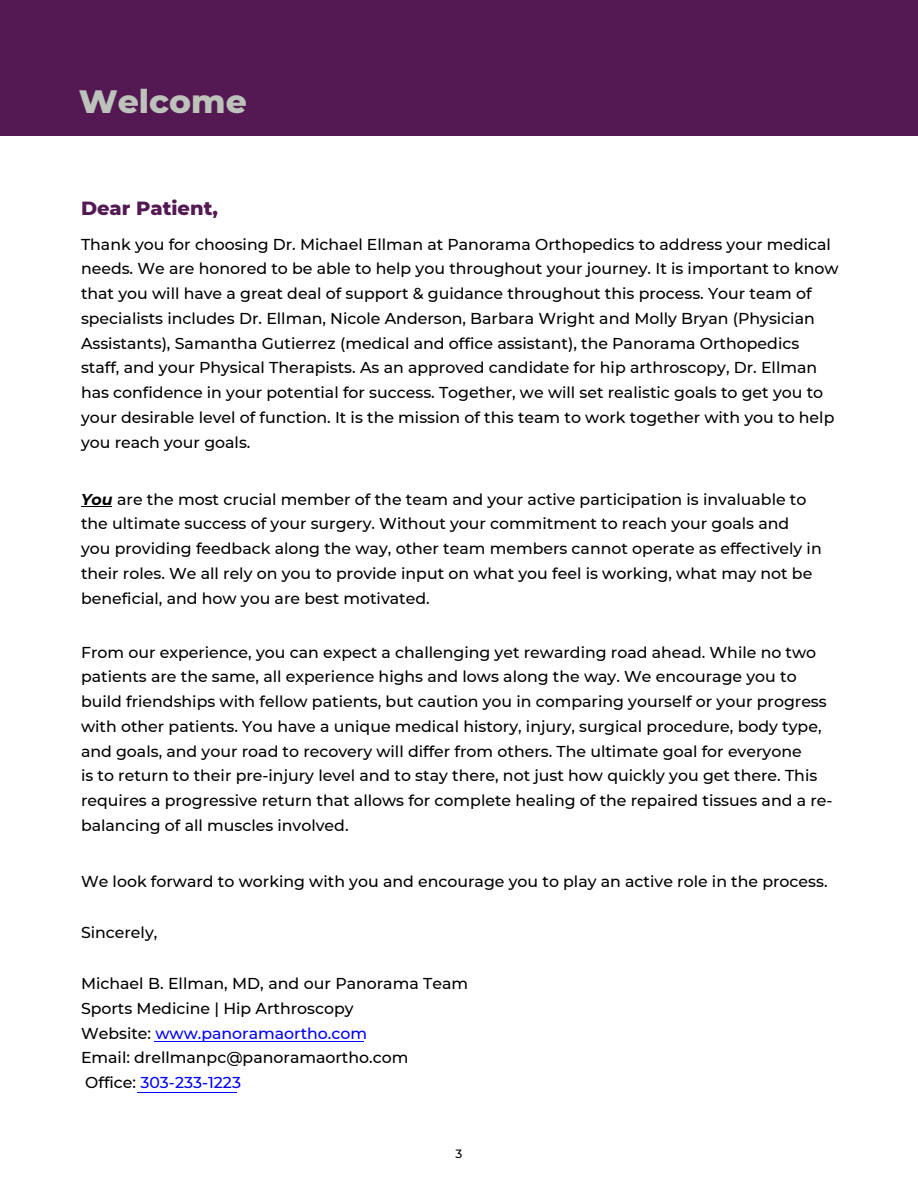
<style>
.page{position:relative;width:918px;height:1188px;background:#fff}
.page>*{position:absolute;margin:0;border:0;box-sizing:border-box;transform-origin:0 0}
.t1{font:800 33px "Montserrat";color:#bdc3bb}
.t2{font:800 19.5px "Montserrat";color:#541953}
.t3{font:500 15.75px/24.8px "Montserrat";color:#000}
.t4{font:500 12px "Montserrat";color:#000}
.s1{font-weight:700;font-style:italic}
.s2{color:#00f}
</style>
<div class="page">
<hr style="left:81px;top:506px;width:31px;height:1px;background:#000">
<div style="left:0;top:0;width:918px;height:135px;background:#541953"></div>
<hr style="left:137px;top:1093px;width:100px;height:1px;background:#00f">
<hr style="left:154px;top:1042px;width:210px;height:1px;background:#00f">
<h1 class="t1" style="left:79px;top:81px;width:170px">Welcome</h1>
<p class="t2" style="left:81px;top:197px;width:138px">Dear Patient,</p>
<p class="t3" style="left:81px;top:232px;width:759px">Thank you for choosing Dr. Michael Ellman at Panorama Orthopedics to address your medical needs. We are honored to be able to help you throughout your journey. It is important to know that you will have a great deal of support &amp; guidance throughout this process. Your team of specialists includes Dr. Ellman, Nicole Anderson, Barbara Wright and Molly Bryan (Physician Assistants), Samantha Gutierrez (medical and office assistant), the Panorama Orthopedics staff, and your Physical Therapists. As an approved candidate for hip arthroscopy, Dr. Ellman has confidence in your potential for success. Together, we will set realistic goals to get you to your desirable level of function. It is the mission of this team to work together with you to help you reach your goals.</p>
<p class="t3" style="left:81px;top:487px;width:742px"><span class="s1">You</span> are the most crucial member of the team and your active participation is invaluable to the ultimate success of your surgery. Without your commitment to reach your goals and you providing feedback along the way, other team members cannot operate as effectively in their roles. We all rely on you to provide input on what you feel is working, what may not be beneficial, and how you are best motivated.</p>
<p class="t3" style="left:81px;top:640px;width:753px">From our experience, you can expect a challenging yet rewarding road ahead. While no two patients are the same, all experience highs and lows along the way. We encourage you to build friendships with fellow patients, but caution you in comparing yourself or your progress with other patients. You have a unique medical history, injury, surgical procedure, body type, and goals, and your road to recovery will differ from others. The ultimate goal for everyone<br>is to return to their pre-injury level and to stay there, not just how quickly you get there. This requires a progressive return that allows for complete healing of the repaired tissues and a re&shy;balancing of all muscles involved.</p>
<p class="t3" style="left:81px;top:869px;width:748px">We look forward to working with you and encourage you to play an active role in the process.</p>
<p class="t3" style="left:81px;top:920px;width:78px">Sincerely,</p>
<p class="t3" style="left:81px;top:971px;width:389px">Michael B. Ellman, MD, and our Panorama Team Sports Medicine | Hip Arthroscopy<br>Website: <span class="s2">www.panoramaortho.com<br></span>Email: drellmanpc@panoramaortho.com<br>Office: <span class="s2">303-233-1223</span></p>
<p class="t4" style="left:456px;top:1146px;width:8px">3</p>
</div>
